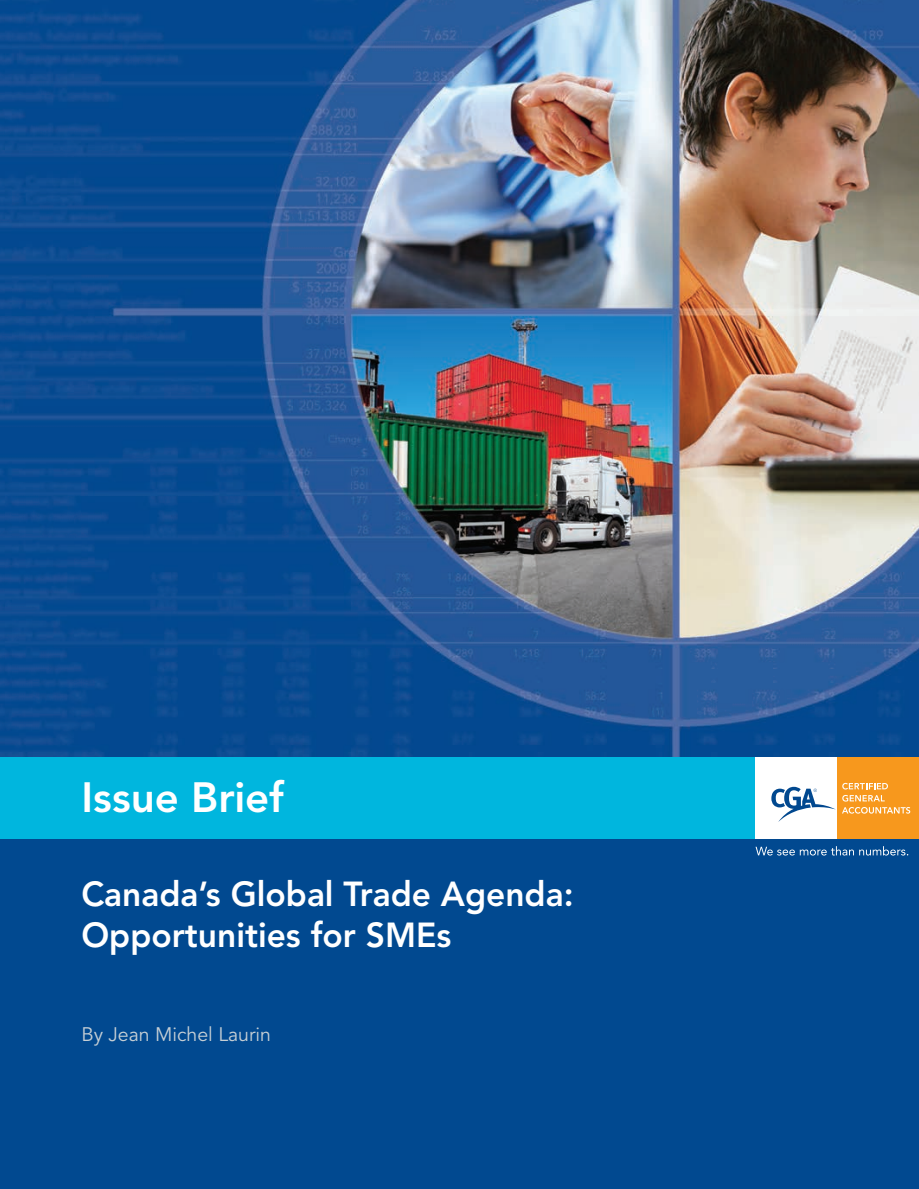
<style>
.page{position:relative;width:919px;height:1189px;background:#fff}
.page>*{position:absolute;margin:0;border:0;box-sizing:border-box;transform-origin:0 0}
.t1{font:800 42px "Avenir LT Std";color:#fff}
.t2{font:800 34.5px/41.4px "Avenir LT Std";color:#fff}
.t3{font:19.5px "Avenir LT Std";color:#c6cfd5}
</style>
<div class="page">
<div style="left:0;top:0;width:918px;height:1188px;background:#014990"></div>
<img style="left:0;top:0;width:918px;height:756px">
<div style="left:0;top:757px;width:777px;height:81px;background:#00b6de"></div>
<div style="left:836px;top:757px;width:82px;height:81px;background:#f7981d"></div>
<div style="left:755px;top:757px;width:81px;height:81px;background:#fff"></div>
<svg style="left:842px;top:783px;width:46px;height:6px"></svg>
<svg style="left:842px;top:795px;width:42px;height:6px"></svg>
<svg style="left:842px;top:807px;width:68px;height:6px"></svg>
<svg style="left:771px;top:787px;width:65px;height:35px"></svg>
<svg style="left:755px;top:846px;width:153px;height:9px"></svg>
<p class="t1" style="left:81px;top:772px;width:204px">Issue Brief</p>
<p class="t2" style="left:81px;top:873px;width:494px">Canada’s Global Trade Agenda:<br>Opportunities for SMEs</p>
<p class="t3" style="left:81px;top:1022px;width:191px">By Jean Michel Laurin</p>
</div>
